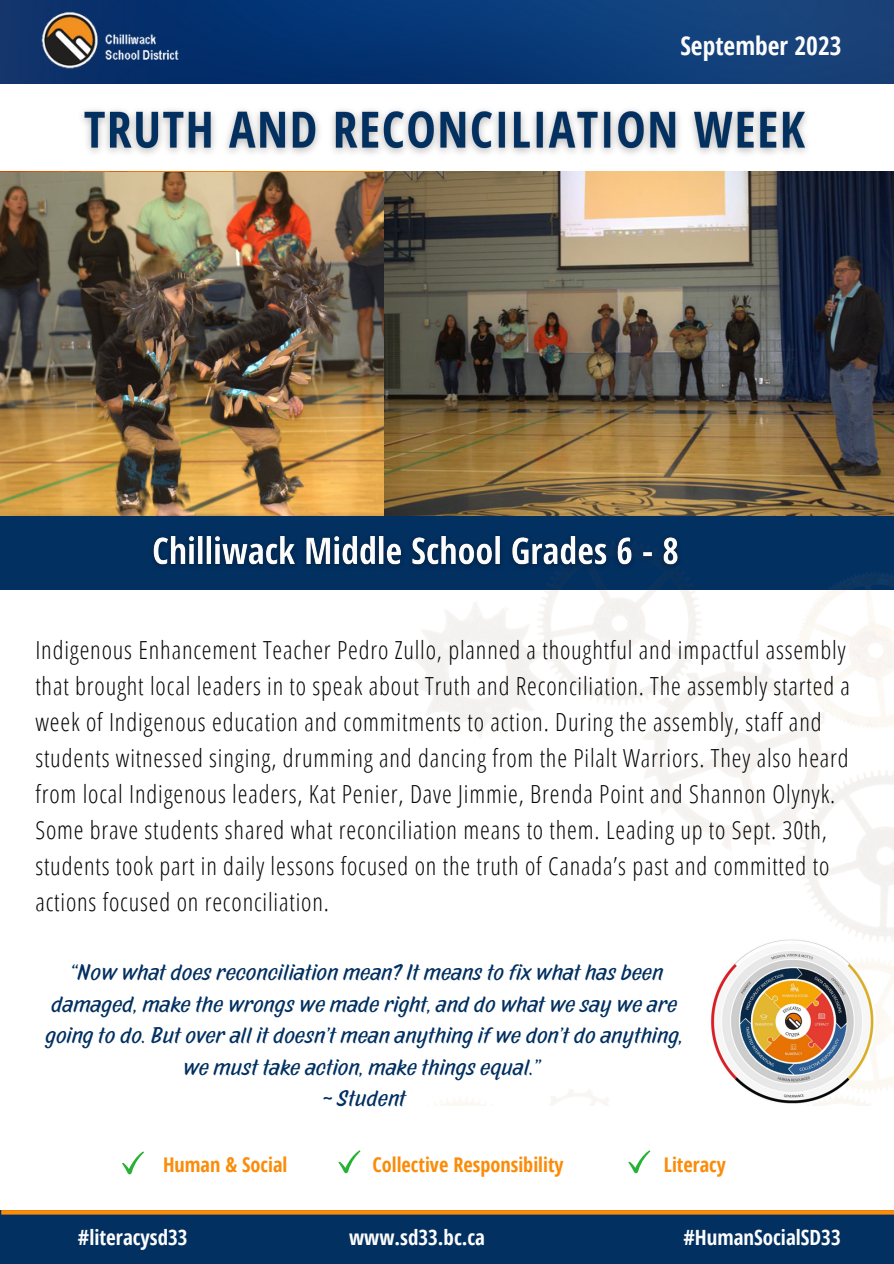
<style>
.page{position:relative;width:894px;height:1264px;background:#fff}
.page>*{position:absolute;margin:0;border:0;box-sizing:border-box;transform-origin:0 0}
.t1{font:700 25.5px "Open Sans Condensed";color:#fcfcfc}
.t2{font:300 24.9px/36px "Open Sans Condensed";letter-spacing:.035em;color:#070707}
.t3{font:700 22.5px/31.5px "Pinatas Marks";color:#023061;text-align:center}
.t4{font:700 21px "Open Sans Condensed";color:#fcfcfc}
.t5{font:700 20.25px "Open Sans Condensed";color:#fa8c0a}
</style>
<div class="page">
<div style="left:0;top:506px;width:893px;height:84px;background:#023061"></div>
<img style="left:411px;top:573px;width:482px;height:532px">
<div style="left:0;top:1210px;width:893px;height:53px;background:#023061"></div>
<img style="left:0;top:0;width:893px;height:83px">
<img style="left:39px;top:9px;width:148px;height:74px">
<img style="left:708px;top:938px;width:167px;height:167px;border-radius:50%">
<svg style="left:338px;top:1150px;width:22px;height:23px"></svg>
<svg style="left:1px;top:1210px;width:892px;height:4px;background:#f3890c"></svg>
<svg style="left:628px;top:1150px;width:22px;height:23px"></svg>
<svg style="left:122px;top:1151px;width:22px;height:23px"></svg>
<img style="left:0;top:172px;width:385px;height:343px">
<img style="left:385px;top:171px;width:508px;height:345px">
<img style="left:153px;top:536px;width:534px;height:40px">
<img style="left:82px;top:110px;width:725px;height:44px">
<p class="t1" style="left:680px;top:28px;width:163px">September 2023</p>
<p class="t2" style="left:35px;top:631px;width:816px">Indigenous Enhancement Teacher Pedro Zullo, planned a thoughtful and impactful assembly that brought local leaders in to speak about Truth and Reconciliation. The assembly started a week of Indigenous education and commitments to action. During the assembly, staff and students witnessed singing, drumming and dancing from the Pilalt Warriors. They also heard from local Indigenous leaders, Kat Penier, Dave Jimmie, Brenda Point and Shannon Olynyk.<br>Some brave students shared what reconciliation means to them. Leading up to Sept. 30th, students took part in daily lessons focused on the truth of Canada’s past and committed to actions focused on reconciliation.</p>
<p class="t3" style="left:46px;top:957px;width:639px">“Now what does reconciliation mean? It means to fix what has been damaged, make the wrongs we made right, and do what we say we are going to do. But over all it doesn’t mean anything if we don’t do anything, we must take action, make things equal.”</p>
<p class="t3" style="left:323px;top:1083px;width:84px">~ Student</p>
<p class="t5" style="left:163px;top:1150px;width:126px">Human &amp; Social</p>
<p class="t5" style="left:372px;top:1150px;width:192px">Collective Responsibility</p>
<p class="t5" style="left:663px;top:1150px;width:63px">Literacy</p>
<p class="t4" style="left:78px;top:1222px;width:111px">#literacysd33</p>
<p class="t4" style="left:349px;top:1222px;width:137px">www.sd33.bc.ca</p>
<p class="t4" style="left:683px;top:1222px;width:159px">#HumanSocialSD33</p>
</div>
